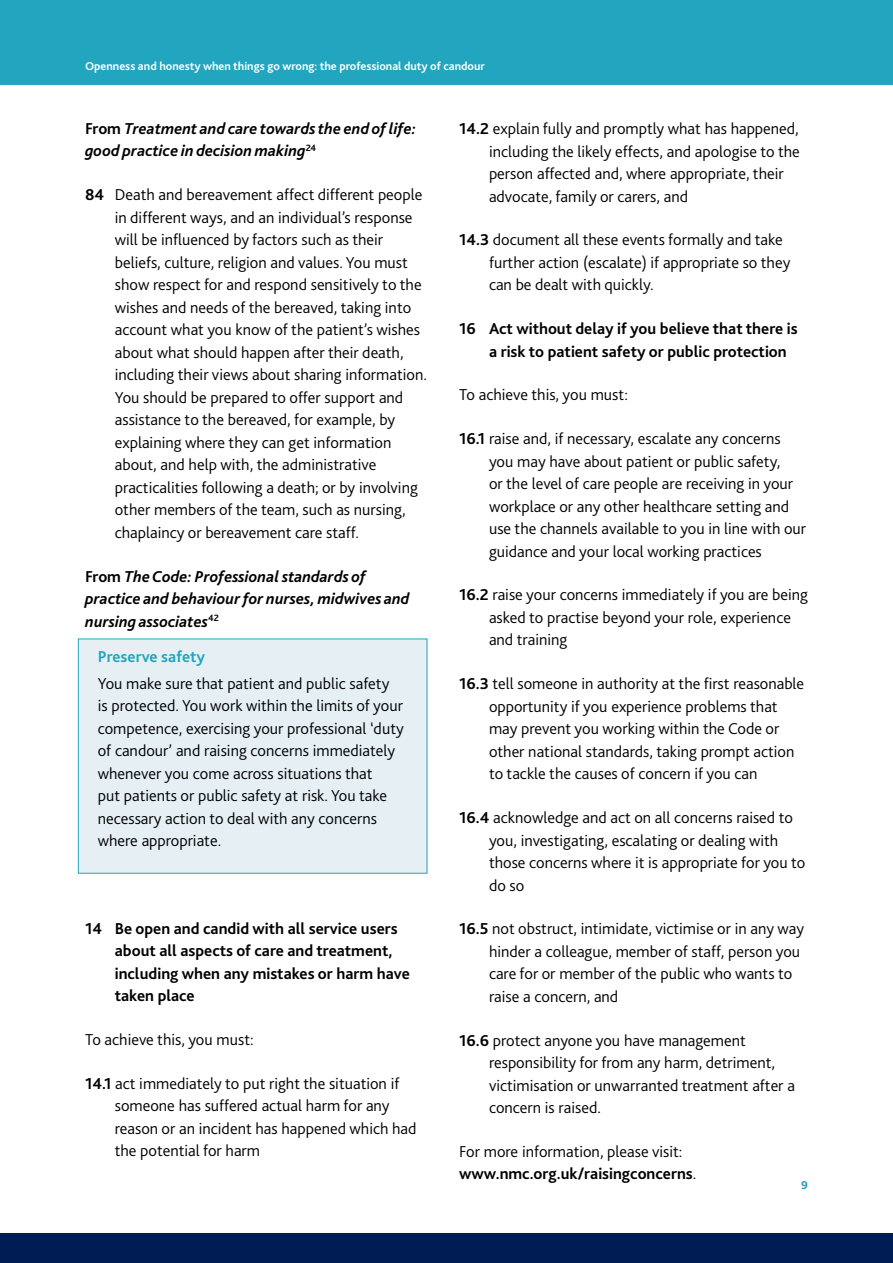
<style>
.page{position:relative;width:893px;height:1263px;background:#fff}
.page>*{position:absolute;margin:0;border:0;box-sizing:border-box;transform-origin:0 0}
.t1{font:300 16.5px/22.5px "Bliss 2";color:#000}
.t2{font:700 16.5px/22.5px "Bliss 2";color:#000}
.t3{font:italic 700 16.5px/22.5px "Bliss 2";color:#000}
.t4{font:700 16.5px "Bliss 2";color:#22a5be}
.t5{font:700 12px "Bliss 2";color:#fff}
.t6{font:800 12px "Bliss 2";color:#22a5be}
.s1{font-style:normal}
.s2{font-weight:700}
</style>
<div class="page">
<div style="left:0;top:0;width:893px;height:85px;background:#22a5be"></div>
<div style="left:0;top:1233px;width:893px;height:30px;background:#001c54"></div>
<div style="left:78px;top:639px;width:349px;height:235px;background:#e6f0f4;border:1px solid #22a5be"></div>
<p class="t5" style="left:85px;top:59px;width:401px">Openness and honesty when things go wrong: the professional duty of candour</p>
<p class="t3" style="left:85px;top:117px;width:332px"><span class="s1">From</span> Treatment and care towards the end of life: good practice in decision making<sup>24</sup></p>
<p class="t1" style="left:115px;top:183px;width:314px;text-indent:-30px"><span class="s2">84</span> Death and bereavement affect different people in different ways, and an individual’s response will be influenced by factors such as their beliefs, culture, religion and values. You must show respect for and respond sensitively to the wishes and needs of the bereaved, taking into account what you know of the patient’s wishes about what should happen after their death, including their views about sharing information.<br>You should be prepared to offer support and assistance to the bereaved, for example, by explaining where they can get information about, and help with, the administrative practicalities following a death; or by involving other members of the team, such as nursing, chaplaincy or bereavement care staff.</p>
<p class="t3" style="left:85px;top:564px;width:326px"><span class="s1">From</span> The Code: Professional standards of practice and behaviour for nurses, midwives and nursing associates<sup>42</sup></p>
<p class="t4" style="left:98px;top:646px;width:109px">Preserve safety</p>
<p class="t1" style="left:98px;top:671px;width:307px">You make sure that patient and public safety<br>is protected. You work within the limits of your competence, exercising your professional ‘duty of candour’ and raising concerns immediately whenever you come across situations that<br>put patients or public safety at risk. You take necessary action to deal with any concerns where appropriate.</p>
<p class="t2" style="left:115px;top:916px;width:297px;text-indent:-30px">14 Be open and candid with all service users about all aspects of care and treatment, including when any mistakes or harm have taken place</p>
<p class="t1" style="left:85px;top:1028px;width:170px">To achieve this, you must:</p>
<p class="t1" style="left:115px;top:1071px;width:303px;text-indent:-30px"><span class="s2">14.1</span> act immediately to put right the situation if someone has suffered actual harm for any reason or an incident has happened which had the potential for harm</p>
<p class="t1" style="left:489px;top:117px;width:312px;text-indent:-30px"><span class="s2">14.2</span> explain fully and promptly what has happened, including the likely effects, and apologise to the person affected and, where appropriate, their advocate, family or carers, and</p>
<p class="t1" style="left:489px;top:228px;width:303px;text-indent:-30px"><span class="s2">14.3</span> document all these events formally and take further action (escalate) if appropriate so they can be dealt with quickly.</p>
<p class="t2" style="left:489px;top:317px;width:310px;text-indent:-30px">16 Act without delay if you believe that there is a risk to patient safety or public protection</p>
<p class="t1" style="left:459px;top:383px;width:170px">To achieve this, you must:</p>
<p class="t1" style="left:489px;top:427px;width:319px;text-indent:-30px"><span class="s2">16.1</span> raise and, if necessary, escalate any concerns you may have about patient or public safety,<br>or the level of care people are receiving in your workplace or any other healthcare setting and use the channels available to you in line with our guidance and your local working practices</p>
<p class="t1" style="left:489px;top:583px;width:320px;text-indent:-30px"><span class="s2">16.2</span> raise your concerns immediately if you are being asked to practise beyond your role, experience and training</p>
<p class="t1" style="left:489px;top:672px;width:317px;text-indent:-30px"><span class="s2">16.3</span> tell someone in authority at the first reasonable opportunity if you experience problems that may prevent you working within the Code or other national standards, taking prompt action to tackle the causes of concern if you can</p>
<p class="t1" style="left:489px;top:806px;width:318px;text-indent:-30px"><span class="s2">16.4</span> acknowledge and act on all concerns raised to you, investigating, escalating or dealing with those concerns where it is appropriate for you to do so</p>
<p class="t1" style="left:489px;top:917px;width:317px;text-indent:-30px"><span class="s2">16.5</span> not obstruct, intimidate, victimise or in any way hinder a colleague, member of staff, person you care for or member of the public who wants to raise a concern, and</p>
<p class="t1" style="left:489px;top:1028px;width:307px;text-indent:-30px"><span class="s2">16.6</span> protect anyone you have management responsibility for from any harm, detriment, victimisation or unwarranted treatment after a concern is raised.</p>
<p class="t1" style="left:459px;top:1140px;width:239px">For more information, please visit: <span class="s2">www.nmc.org.uk/raisingconcerns</span>.</p>
<p class="t6" style="left:801px;top:1177px;width:8px">9</p>
</div>
